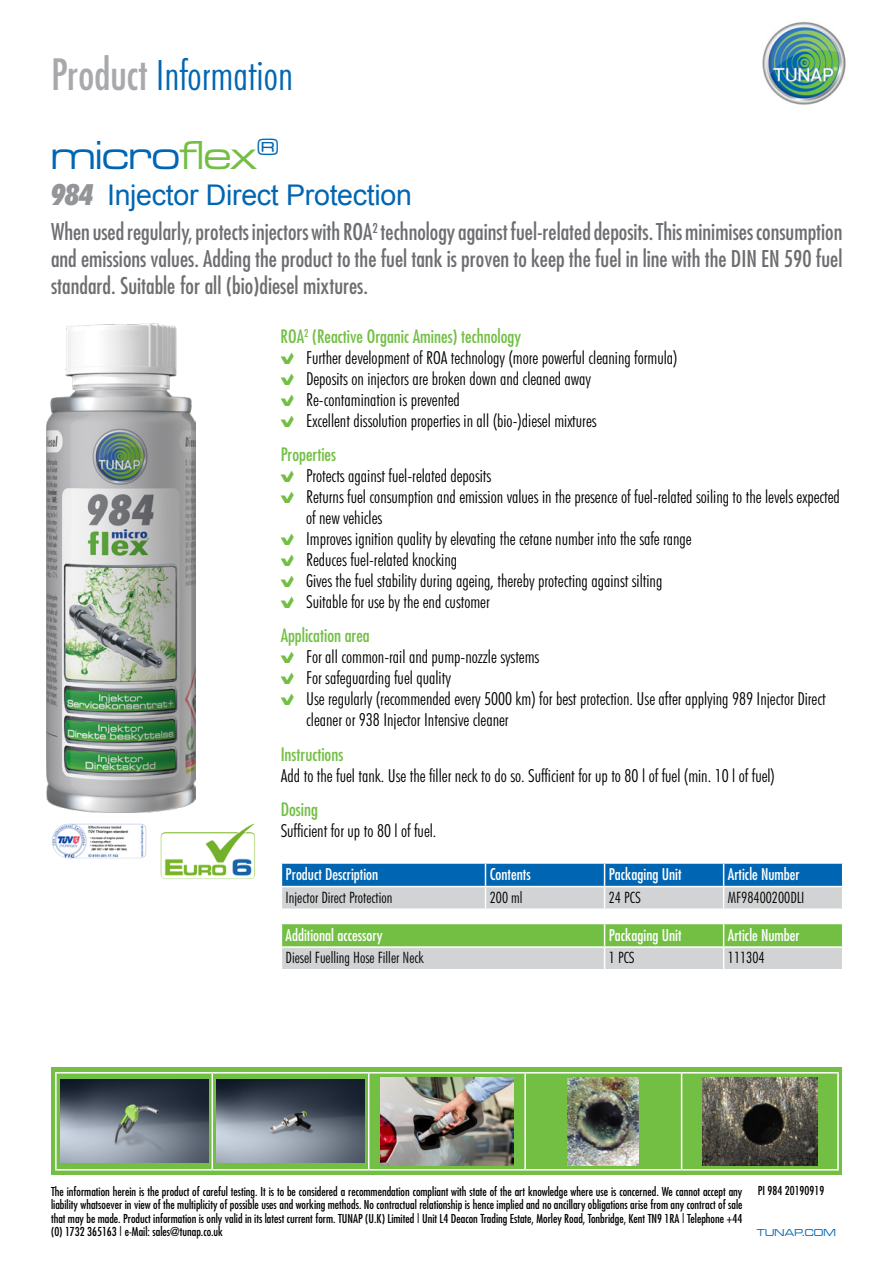
<style>
.page{position:relative;width:893px;height:1263px;background:#fff}
.page>*{position:absolute;margin:0;border:0;box-sizing:border-box;transform-origin:0 0}
.t1{font:300 condensed 42px "Futura BT";color:#0066b3}
.t2{font:42px "Microgramma D Medi Exte";color:#0066b3}
.t3{font:28.5px "Arial";letter-spacing:-.01em;color:#0066b3}
.t4{font:condensed 22.5px/27px "Futura";color:#6d6e71;text-align:justify}
.t5{font:300 condensed 18px/21px "Futura BT";color:#000}
.t6{font:condensed 18px "Futura";color:#72bf44}
.t7{font:condensed 15.75px "Futura";color:#fff}
.t8{font:300 condensed 15.75px "Futura BT";color:#000}
.t9{font:condensed 12px/13.5px "Futura";color:#000;text-align:justify}
.t10{font:10.5px "Microgramma D Medi Exte";letter-spacing:.03em;color:#0066b3}
.s1{font-family:"Futura";font-weight:400;color:#a7a9ac}
.s2{color:#72bf44}
.s3{font-family:"Futura BT";font-weight:900;font-style:italic;font-stretch:condensed;font-size:29.25px;color:#939598}
.s4{font-family:"Wuerth Num";font-weight:400;font-stretch:normal;color:#72bf44}
</style>
<div class="page">
<img style="left:762px;top:21px;width:84px;height:84px">
<div style="left:51px;top:1068px;width:790px;height:107px;background:#72bf44"></div>
<hr style="left:55px;top:1072px;width:157px;height:1px;background:#fff">
<hr style="left:55px;top:1073px;width:2px;height:96px;background:#fff">
<hr style="left:55px;top:1169px;width:157px;height:1px;background:#fff">
<hr style="left:212px;top:1072px;width:157px;height:1px;background:#fff">
<hr style="left:212px;top:1073px;width:1px;height:96px;background:#fff">
<hr style="left:212px;top:1169px;width:157px;height:1px;background:#fff">
<hr style="left:369px;top:1072px;width:156px;height:1px;background:#fff">
<hr style="left:368px;top:1073px;width:1px;height:96px;background:#fff">
<hr style="left:369px;top:1169px;width:156px;height:1px;background:#fff">
<hr style="left:525px;top:1072px;width:157px;height:1px;background:#fff">
<hr style="left:524px;top:1073px;width:2px;height:96px;background:#fff">
<hr style="left:525px;top:1169px;width:157px;height:1px;background:#fff">
<hr style="left:682px;top:1072px;width:157px;height:1px;background:#fff">
<hr style="left:681px;top:1073px;width:1px;height:96px;background:#fff">
<hr style="left:837px;top:1073px;width:2px;height:96px;background:#fff">
<hr style="left:682px;top:1169px;width:157px;height:1px;background:#fff">
<img style="left:60px;top:1080px;width:148px;height:83px">
<img style="left:217px;top:1080px;width:147px;height:83px">
<img style="left:381px;top:1077px;width:132px;height:88px">
<img style="left:568px;top:1077px;width:71px;height:88px">
<img style="left:702px;top:1077px;width:115px;height:88px">
<img style="left:47px;top:324px;width:148px;height:489px">
<svg style="left:281px;top:863px;width:562px;height:46px;background:#70a2c7"></svg>
<hr style="left:724px;top:908px;width:119px;height:2px;background:#fff">
<svg style="left:281px;top:923px;width:562px;height:46px;background:#a6cc92"></svg>
<img style="left:53px;top:824px;width:87px;height:11px">
<img style="left:161px;top:823px;width:93px;height:56px">
<h1 class="t1" style="left:51px;top:49px;width:244px"><span class="s1">Product</span> Information</h1>
<h1 class="t2" style="left:51px;top:129px;width:229px">micro<span class="s2">flex</span><sup>®</sup></h1>
<h2 class="t3" style="left:51px;top:175px;width:362px"><span class="s3">984</span> Injector Direct Protection</h2>
<p class="t4" style="left:51px;top:218px;width:793px">When used regularly, protects injectors with ROA<sup>2</sup> technology against fuel-related deposits. This minimises consumption and emissions values. Adding the product to the fuel tank is proven to keep the fuel in line with the DIN EN 590 fuel standard. Suitable for all (bio)diesel mixtures.</p>
<p class="t6" style="left:281px;top:325px;width:242px">ROA<sup>2</sup> (Reactive Organic Amines) technology</p>
<p class="t5" style="left:281px;top:347px;width:398px"><span class="s4">B</span> Further development of ROA technology (more powerful cleaning formula)<br><span class="s4">B</span> Deposits on injectors are broken down and cleaned away<br><span class="s4">B</span> Re-contamination is prevented<br><span class="s4">B</span> Excellent dissolution properties in all (bio-)diesel mixtures</p>
<p class="t6" style="left:281px;top:443px;width:57px">Properties</p>
<p class="t5" style="left:281px;top:465px;width:212px"><span class="s4">B</span> Protects against fuel-related deposits</p>
<p class="t5" style="left:281px;top:486px;width:561px"><span class="s4">B</span> Returns fuel consumption and emission values in the presence of fuel-related soiling to the levels expected</p>
<p class="t5" style="left:306px;top:507px;width:78px">of new vehicles</p>
<p class="t5" style="left:281px;top:528px;width:413px"><span class="s4">B</span> Improves ignition quality by elevating the cetane number into the safe range</p>
<p class="t5" style="left:281px;top:549px;width:178px"><span class="s4">B</span> Reduces fuel-related knocking</p>
<p class="t5" style="left:281px;top:570px;width:383px"><span class="s4">B</span> Gives the fuel stability during ageing, thereby protecting against silting</p>
<p class="t5" style="left:281px;top:591px;width:211px"><span class="s4">B</span> Suitable for use by the end customer</p>
<p class="t6" style="left:281px;top:624px;width:91px">Application area</p>
<p class="t5" style="left:281px;top:646px;width:260px"><span class="s4">B</span> For all common-rail and pump-nozzle systems</p>
<p class="t5" style="left:281px;top:667px;width:172px"><span class="s4">B</span> For safeguarding fuel quality</p>
<p class="t5" style="left:281px;top:688px;width:547px"><span class="s4">B</span> Use regularly (recommended every 5000 km) for best protection. Use after applying 989 Injector Direct</p>
<p class="t5" style="left:306px;top:709px;width:204px">cleaner or 938 Injector Intensive cleaner</p>
<p class="t6" style="left:281px;top:742px;width:64px">Instructions</p>
<p class="t5" style="left:281px;top:764px;width:496px">Add to the fuel tank. Use the filler neck to do so. Sufficient for up to 80 l of fuel (min. 10 l of fuel)</p>
<p class="t6" style="left:281px;top:798px;width:39px">Dosing</p>
<p class="t5" style="left:281px;top:820px;width:157px">Sufficient for up to 80 l of fuel.</p>
<p class="t7" style="left:286px;top:864px;width:94px">Product Description</p>
<p class="t7" style="left:490px;top:864px;width:42px">Contents</p>
<p class="t7" style="left:609px;top:864px;width:74px">Packaging Unit</p>
<p class="t7" style="left:728px;top:864px;width:73px">Article Number</p>
<p class="t8" style="left:286px;top:888px;width:108px">Injector Direct Protection</p>
<p class="t8" style="left:490px;top:888px;width:34px">200 ml</p>
<p class="t8" style="left:609px;top:888px;width:33px">24 PCS</p>
<p class="t8" style="left:728px;top:888px;width:78px">MF98400200DLI</p>
<p class="t7" style="left:286px;top:925px;width:99px">Additional accessory</p>
<p class="t7" style="left:609px;top:925px;width:74px">Packaging Unit</p>
<p class="t7" style="left:728px;top:925px;width:73px">Article Number</p>
<p class="t8" style="left:286px;top:948px;width:140px">Diesel Fuelling Hose Filler Neck</p>
<p class="t8" style="left:609px;top:948px;width:27px">1 PCS</p>
<p class="t8" style="left:728px;top:948px;width:38px">111304</p>
<p class="t9" style="left:51px;top:1184px;width:693px">The information herein is the product of careful testing. It is to be considered a recommendation compliant with state of the art knowledge where use is concerned. We cannot accept any liability whatsoever in view of the multiplicity of possible uses and working methods. No contractual relationship is hence implied and no ancillary obligations arise from any contract of sale that may be made. Product information is only valid in its latest current form. TUNAP (U.K) Limited | Unit L4 Deacon Trading Estate, Morley Road, Tonbridge, Kent TN9 1RA | Telephone +44 (0) 1732 365163 | e-Mail: sales@tunap.co.uk</p>
<p class="t9" style="left:758px;top:1183px;width:68px">PI 984 20190919</p>
<p class="t10" style="left:757px;top:1226px;width:81px">TUNAP.COM</p>
</div>
